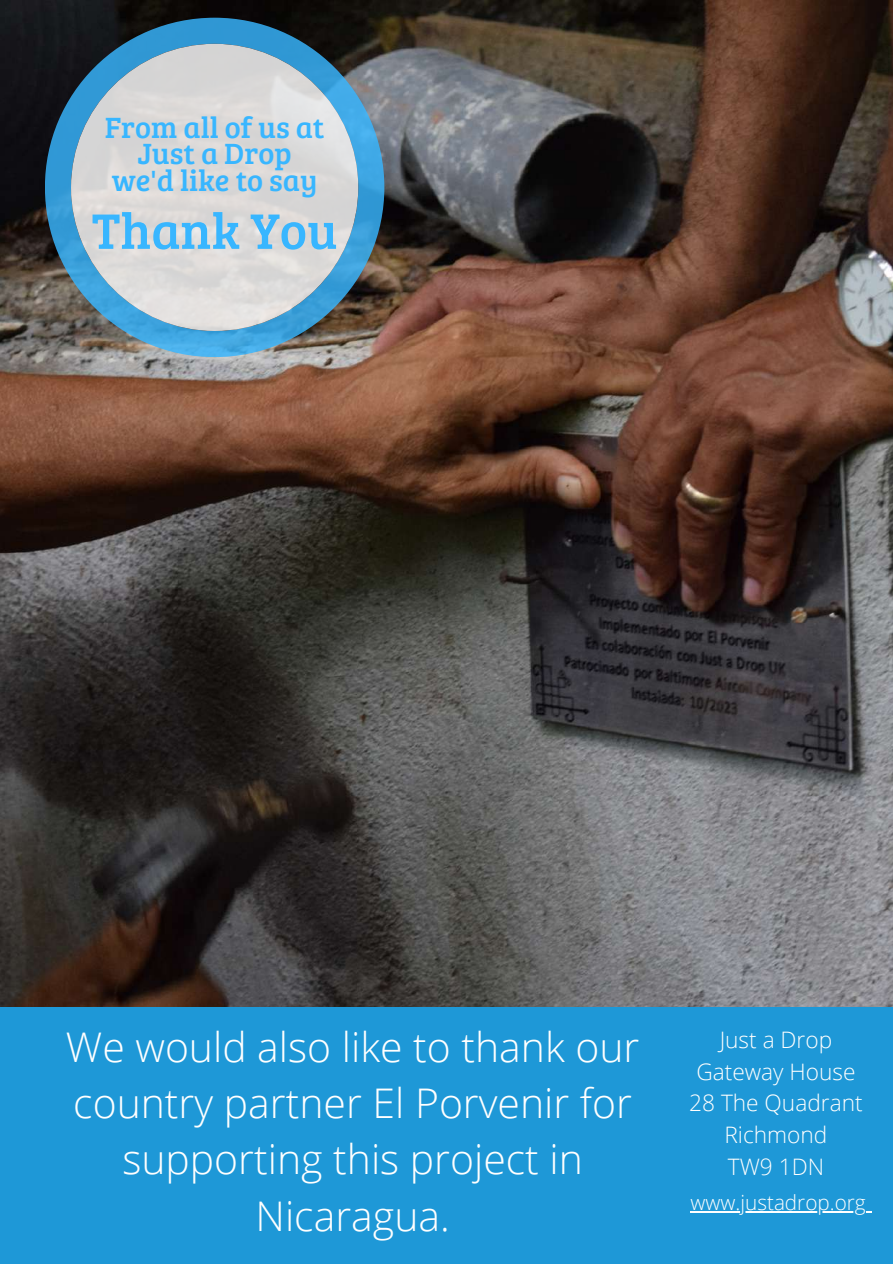
<style>
.page{position:relative;width:893px;height:1264px;background:#fff}
.page>*{position:absolute;margin:0;border:0;box-sizing:border-box;transform-origin:0 0}
.t1{font:51.6px "Bree Serif";color:#38b6ff}
.t2{font:300 40.8px/56.2px "Open Sans";color:#fff;text-align:center}
.t3{font:30.3px/26.4px "Bree Serif";color:#38b6ff;text-align:center}
.t4{font:300 22.65px/31.7px "Open Sans";color:#fff;text-align:center}
.t5{font:300 20.7px "Open Sans";color:#fff}
</style>
<div class="page">
<img style="left:0;top:0;width:892px;height:1006px">
<svg style="left:45px;top:18px;width:339px;height:339px;background:#41738f"></svg>
<div style="left:71px;top:44px;width:287px;height:287px;background:linear-gradient(to right,#dad8d6,#dddcdb);border-radius:50%"></div>
<div style="left:0;top:1006px;width:892px;height:257px;background:#1e98d7"></div>
<hr style="left:690px;top:1211px;width:175px;height:1px;background:#fff">
<p class="t3" style="left:105px;top:113px;width:221px">From all of us at<br>Just a Drop we'd like to say</p>
<p class="t1" style="left:92px;top:193px;width:247px">Thank You</p>
<p class="t2" style="left:66px;top:1017px;width:575px">We would also like to thank our country partner El Porvenir for supporting this project in<br>Nicaragua.</p>
<p class="t4" style="left:689px;top:1023px;width:175px">Just a Drop<br>Gateway House<br>28 The Quadrant<br>Richmond<br>TW9 1DN</p>
<p class="t5" style="left:690px;top:1187px;width:177px">www.justadrop.org</p>
</div>
